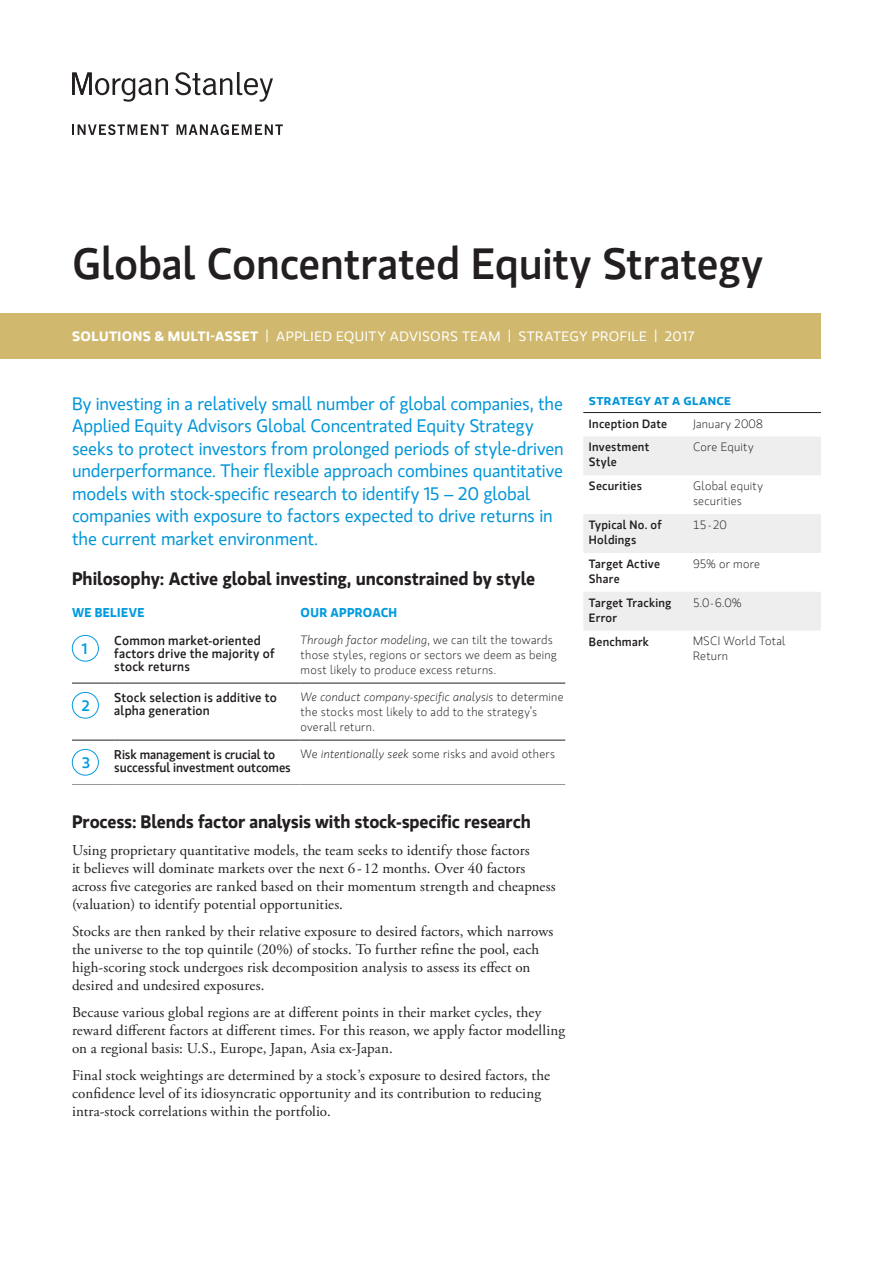
<style>
.page{position:relative;width:893px;height:1263px;background:#fff}
.page>*{position:absolute;margin:0;border:0;box-sizing:border-box;transform-origin:0 0}
.Title__25{font:500 43.5px "MS Gloriola II Std";letter-spacing:-.005em;color:#231f20}
.Intro_G_12_Light_Blu{font:18px/22.5px "MS Gloriola II Std";letter-spacing:-.01em;color:#0095d9}
.Body_Head{font:700 18px "MS Gloriola II Std";letter-spacing:-.005em;color:#231f20}
.Body_1st{font:15px/18px "Adobe Garamond Pro";letter-spacing:.01em;color:#231f20}
.t1{font:500 15px "MS Gloriola II Std";color:#009bde}
.LOB_Rule_Above{font:13.5px "MS Gloriola II Std";letter-spacing:.03em;color:#fff;scale:1.05 1}
.Title__32{font:500 12.75px/13.4px "MS Gloriola II Std";letter-spacing:.015em;color:#231f20}
.Title__32-2{font:500 12.75px/13.4px "MS Gloriola II Std";letter-spacing:-.005em;color:#231f20}
.Table_-_Display{font:700 12.75px "MS Gloriola II Std";letter-spacing:.025em;color:#009bde}
.Title__32-3{font:300 12px/15px "MS Gloriola II Std";letter-spacing:.02em;color:#231f20}
.Table_Data_ID{font:500 12px/15px "MS Gloriola II Std";letter-spacing:.02em;color:#231f20}
.Table_Data{font:300 12px/15px "MS Gloriola II Std";letter-spacing:.02em;color:#231f20}
.Table_Header_Light_B{font:700 11.25px "MS Gloriola II Std";letter-spacing:.03em;color:#0095d9;scale:1.1 1}
.s1{font-weight:700}
.s2{font-style:italic}
</style>
<div class="page">
<svg style="left:175px;top:72px;width:98px;height:30px"></svg>
<svg style="left:72px;top:73px;width:96px;height:29px"></svg>
<svg style="left:72px;top:124px;width:97px;height:11px"></svg>
<svg style="left:177px;top:124px;width:106px;height:11px"></svg>
<svg style="left:583px;top:437px;width:238px;height:194px;fill:#eeeeef"></svg>
<hr style="left:583px;top:412px;width:110px;height:1px;background:#231f20">
<hr style="left:693px;top:412px;width:128px;height:1px;background:#231f20">
<div style="left:0;top:314px;width:821px;height:44px;background:#d0b96f"></div>
<hr style="left:72px;top:784px;width:42px;height:1px;background:#939598">
<hr style="left:114px;top:784px;width:187px;height:1px;background:#939598">
<hr style="left:301px;top:784px;width:264px;height:1px;background:#939598">
<hr style="left:72px;top:683px;width:42px;height:1px;background:#231f20">
<hr style="left:114px;top:683px;width:187px;height:1px;background:#231f20">
<hr style="left:301px;top:683px;width:264px;height:1px;background:#231f20">
<hr style="left:72px;top:740px;width:42px;height:1px;background:#231f20">
<hr style="left:114px;top:740px;width:187px;height:1px;background:#231f20">
<hr style="left:301px;top:740px;width:264px;height:1px;background:#231f20">
<div style="left:72px;top:635px;width:27px;height:26px;border:1px solid #009bde;border-radius:50%"></div>
<div style="left:72px;top:692px;width:27px;height:26px;border:1px solid #009bde;border-radius:50%"></div>
<div style="left:72px;top:749px;width:27px;height:26px;border:1px solid #009bde;border-radius:50%"></div>
<p class="Title__25" style="left:72px;top:233px;width:692px">Global Concentrated Equity Strategy</p>
<p class="LOB_Rule_Above" style="left:72px;top:327px;width:594px"><span class="s1">SOLUTIONS &amp; MULTI-ASSET</span> | APPLIED EQUITY ADVISORS TEAM | STRATEGY PROFILE | 2017</p>
<p class="Intro_G_12_Light_Blu" style="left:72px;top:392px;width:493px">By investing in a relatively small number of global companies, the Applied Equity Advisors Global Concentrated Equity Strategy seeks to protect investors from prolonged periods of style-driven underperformance. Their flexible approach combines quantitative models with stock-specific research to identify 15 – 20 global companies with exposure to factors expected to drive returns in the current market environment.</p>
<p class="Body_Head" style="left:72px;top:566px;width:465px">Philosophy: Active global investing, unconstrained by style</p>
<p class="Table_-_Display" style="left:72px;top:603px;width:74px">WE BELIEVE</p>
<p class="Table_-_Display" style="left:301px;top:603px;width:98px">OUR APPROACH</p>
<p class="t1" style="left:82px;top:638px;width:7px">1</p>
<p class="Title__32" style="left:114px;top:633px;width:162px">Common market-oriented factors drive the majority of stock returns</p>
<p class="Title__32-3" style="left:301px;top:632px;width:258px"><span class="s2">Through factor modeling</span>, we can tilt the towards those styles, regions or sectors we deem as being most likely to produce excess returns.</p>
<p class="t1" style="left:82px;top:695px;width:9px">2</p>
<p class="Title__32" style="left:114px;top:690px;width:164px">Stock selection is additive to alpha generation</p>
<p class="Title__32-3" style="left:301px;top:689px;width:264px"><span class="s2">We conduct company-specific analysis</span> to determine the stocks most likely to add to the strategy’s overall return.</p>
<p class="t1" style="left:82px;top:752px;width:9px">3</p>
<p class="Title__32-2" style="left:114px;top:747px;width:178px">Risk management is crucial to successful investment outcomes</p>
<p class="Title__32-3" style="left:301px;top:746px;width:256px">We <span class="s2">intentionally seek</span> some risks and avoid others</p>
<p class="Body_Head" style="left:72px;top:809px;width:460px">Process: Blends factor analysis with stock‑specific research</p>
<p class="Body_1st" style="left:72px;top:842px;width:485px">Using proprietary quantitative models, the team seeks to identify those factors<br>it believes will dominate markets over the next 6-12 months. Over 40 factors across five categories are ranked based on their momentum strength and cheapness (valuation) to identify potential opportunities.</p>
<p class="Body_1st" style="left:72px;top:923px;width:483px">Stocks are then ranked by their relative exposure to desired factors, which narrows the universe to the top quintile (20%) of stocks. To further refine the pool, each high-scoring stock undergoes risk decomposition analysis to assess its effect on desired and undesired exposures.</p>
<p class="Body_1st" style="left:72px;top:1004px;width:495px">Because various global regions are at different points in their market cycles, they reward different factors at different times. For this reason, we apply factor modelling on a regional basis: U.S., Europe, Japan, Asia ex-Japan.</p>
<p class="Body_1st" style="left:72px;top:1067px;width:479px">Final stock weightings are determined by a stock’s exposure to desired factors, the confidence level of its idiosyncratic opportunity and its contribution to reducing intra-stock correlations within the portfolio.</p>
<p class="Table_Header_Light_B" style="left:589px;top:393px;width:131px">STRATEGY AT A GLANCE</p>
<p class="Table_Data_ID" style="left:589px;top:415px;width:80px">Inception Date</p>
<p class="Table_Data" style="left:693px;top:416px;width:71px">January 2008</p>
<p class="Table_Data_ID" style="left:589px;top:439px;width:62px">Investment<br>Style</p>
<p class="Table_Data" style="left:693px;top:439px;width:62px">Core Equity</p>
<p class="Table_Data_ID" style="left:589px;top:478px;width:54px">Securities</p>
<p class="Table_Data" style="left:693px;top:478px;width:71px">Global equity securities</p>
<p class="Table_Data_ID" style="left:589px;top:517px;width:74px">Typical No. of<br>Holdings</p>
<p class="Table_Data" style="left:693px;top:517px;width:35px">15-20</p>
<p class="Table_Data_ID" style="left:589px;top:556px;width:73px">Target Active<br>Share</p>
<p class="Table_Data" style="left:693px;top:556px;width:69px">95% or more</p>
<p class="Table_Data_ID" style="left:589px;top:595px;width:84px">Target Tracking<br>Error</p>
<p class="Table_Data" style="left:693px;top:595px;width:50px">5.0-6.0%</p>
<p class="Table_Data_ID" style="left:589px;top:633px;width:62px">Benchmark</p>
<p class="Table_Data" style="left:693px;top:633px;width:94px">MSCI World Total<br>Return</p>
</div>
